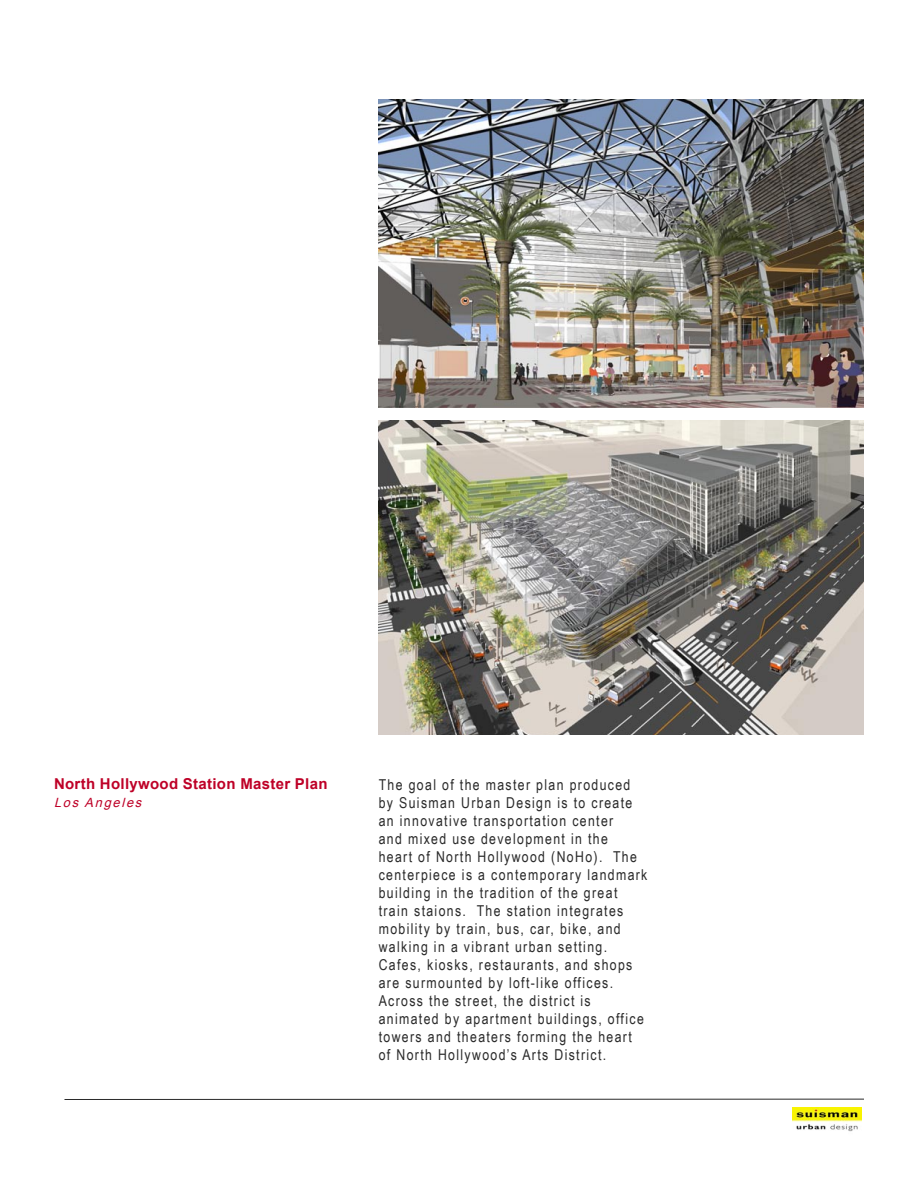
<style>
.page{position:relative;width:918px;height:1188px;background:#fff}
.page>*{position:absolute;margin:0;border:0;box-sizing:border-box;transform-origin:0 0}
.t1{font:15px/18px "Arial Narrow";letter-spacing:.09em;color:#2a2a2a}
.t2{font:700 15px "Arial";letter-spacing:.02em;color:#be0027}
.t3{font:italic 12.75px "Arial";color:#be0027}
</style>
<div class="page">
<img style="left:378px;top:420px;width:486px;height:315px">
<img style="left:378px;top:99px;width:486px;height:309px">
<hr style="left:64px;top:1099px;width:800px;height:1px;background:#2a2a2a">
<img style="left:792px;top:1107px;width:70px;height:25px">
<p class="t2" style="left:54px;top:776px;width:275px">North Hollywood Station Master Plan</p>
<p class="t3" style="left:54px;top:796px;width:92px">Los Angeles</p>
<p class="t1" style="left:379px;top:776px;width:270px">The goal of the master plan produced by Suisman Urban Design is to create an innovative transportation center<br>and mixed use development in the<br>heart of North Hollywood (NoHo). The centerpiece is a contemporary landmark building in the tradition of the great train staions. The station integrates mobility by train, bus, car, bike, and walking in a vibrant urban setting.<br>Cafes, kiosks, restaurants, and shops are surmounted by loft-like offices.<br>Across the street, the district is animated by apartment buildings, office towers and theaters forming the heart<br>of North Hollywood’s Arts District.</p>
</div>
